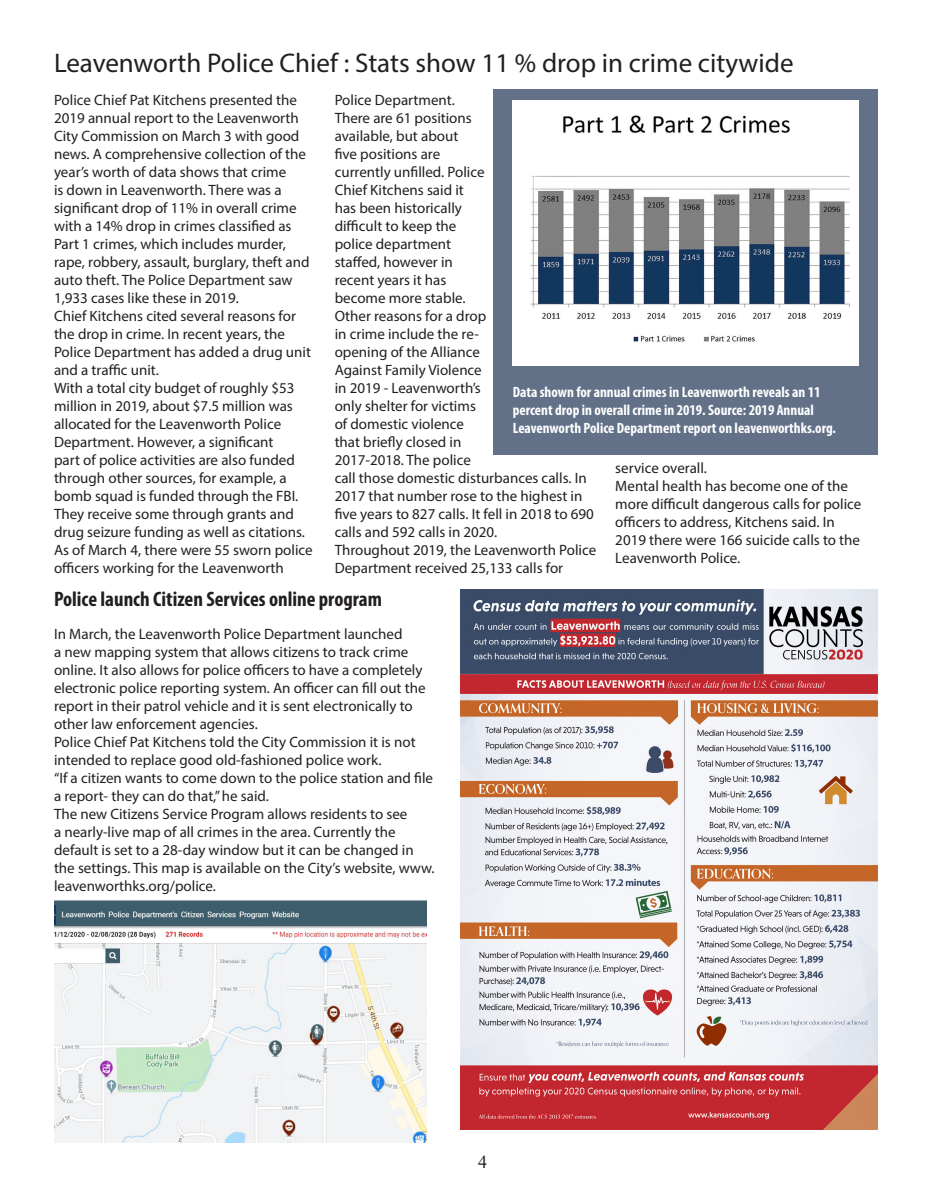
<style>
.page{position:relative;width:932px;height:1202px;background:#fff}
.page>*{position:absolute;margin:0;border:0;box-sizing:border-box;transform-origin:0 0}
.t1{font:27px "Myriad Pro";color:#231f20}
.t2{font:700 condensed 21px "Myriad Pro";color:#231f20}
.t3{font:18px "Times New Roman";color:#231f20}
.t4{font:15px/18px "Myriad Pro";color:#231f20}
.t5{font:700 condensed 15px/18px "Myriad Pro";color:#fff}
</style>
<div class="page">
<img style="left:460px;top:590px;width:418px;height:540px">
<div style="left:493px;top:90px;width:385px;height:365px;background:#627188"></div>
<img style="left:512px;top:100px;width:346px;height:266px">
<img style="left:54px;top:900px;width:373px;height:242px">
<p class="t1" style="left:54px;top:46px;width:741px">Leavenworth Police Chief : Stats show 11 % drop in crime citywide</p>
<p class="t4" style="left:54px;top:91px;width:257px">Police Chief Pat Kitchens presented the 2019 annual report to the Leavenworth City Commission on March 3 with good news. A comprehensive collection of the year’s worth of data shows that crime<br>is down in Leavenworth. There was a significant drop of 11% in overall crime with a 14% drop in crimes classified as Part 1 crimes, which includes murder, rape, robbery, assault, burglary, theft and auto theft. The Police Department saw 1,933 cases like these in 2019.</p>
<p class="t4" style="left:54px;top:307px;width:258px">Chief Kitchens cited several reasons for the drop in crime. In recent years, the Police Department has added a drug unit and a traffic unit.</p>
<p class="t4" style="left:54px;top:379px;width:252px">With a total city budget of roughly $53 million in 2019, about $7.5 million was allocated for the Leavenworth Police Department. However, a significant<br>part of police activities are also funded through other sources, for example, a bomb squad is funded through the FBI.<br>They receive some through grants and drug seizure funding as well as citations.</p>
<p class="t4" style="left:54px;top:541px;width:260px">As of March 4, there were 55 sworn police officers working for the Leavenworth</p>
<p class="t4" style="left:334px;top:91px;width:151px">Police Department.<br>There are 61 positions available, but about<br>five positions are currently unfilled. Police<br>Chief Kitchens said it has been historically difficult to keep the police department staffed, however in recent years it has become more stable.</p>
<p class="t4" style="left:334px;top:307px;width:261px">Other reasons for a drop<br>in crime include the re-<br>opening of the Alliance<br>Against Family Violence<br>in 2019 - Leavenworth’s<br>only shelter for victims<br>of domestic violence<br>that briefly closed in<br>2017-2018. The police<br>call those domestic disturbances calls. In<br>2017 that number rose to the highest in five years to 827 calls. It fell in 2018 to 690 calls and 592 calls in 2020.</p>
<p class="t4" style="left:334px;top:541px;width:263px">Throughout 2019, the Leavenworth Police<br>Department received 25,133 calls for</p>
<p class="t5" style="left:512px;top:383px;width:325px">Data shown for annual crimes in Leavenworth reveals an 11 percent drop in overall crime in 2019. Source: 2019 Annual<br>Leavenworth Police Department report on leavenworthks.org.</p>
<p class="t4" style="left:615px;top:459px;width:93px">service overall.</p>
<p class="t4" style="left:615px;top:477px;width:247px">Mental health has become one of the more difficult dangerous calls for police officers to address, Kitchens said. In 2019 there were 166 suicide calls to the Leavenworth Police.</p>
<p class="t2" style="left:54px;top:585px;width:329px">Police launch Citizen Services online program</p>
<p class="t4" style="left:54px;top:625px;width:373px">In March, the Leavenworth Police Department launched<br>a new mapping system that allows citizens to track crime online. It also allows for police officers to have a completely electronic police reporting system. An officer can fill out the report in their patrol vehicle and it is sent electronically to other law enforcement agencies.</p>
<p class="t4" style="left:54px;top:733px;width:363px">Police Chief Pat Kitchens told the City Commission it is not intended to replace good old-fashioned police work.</p>
<p class="t4" style="left:54px;top:769px;width:380px">“If a citizen wants to come down to the police station and file a report- they can do that,” he said.</p>
<p class="t4" style="left:54px;top:805px;width:382px">The new Citizens Service Program allows residents to see<br>a nearly-live map of all crimes in the area. Currently the default is set to a 28-day window but it can be changed in the settings. This map is available on the City’s website, www. leavenworthks.org/police.</p>
<p class="t3" style="left:478px;top:1149px;width:10px">4</p>
</div>
